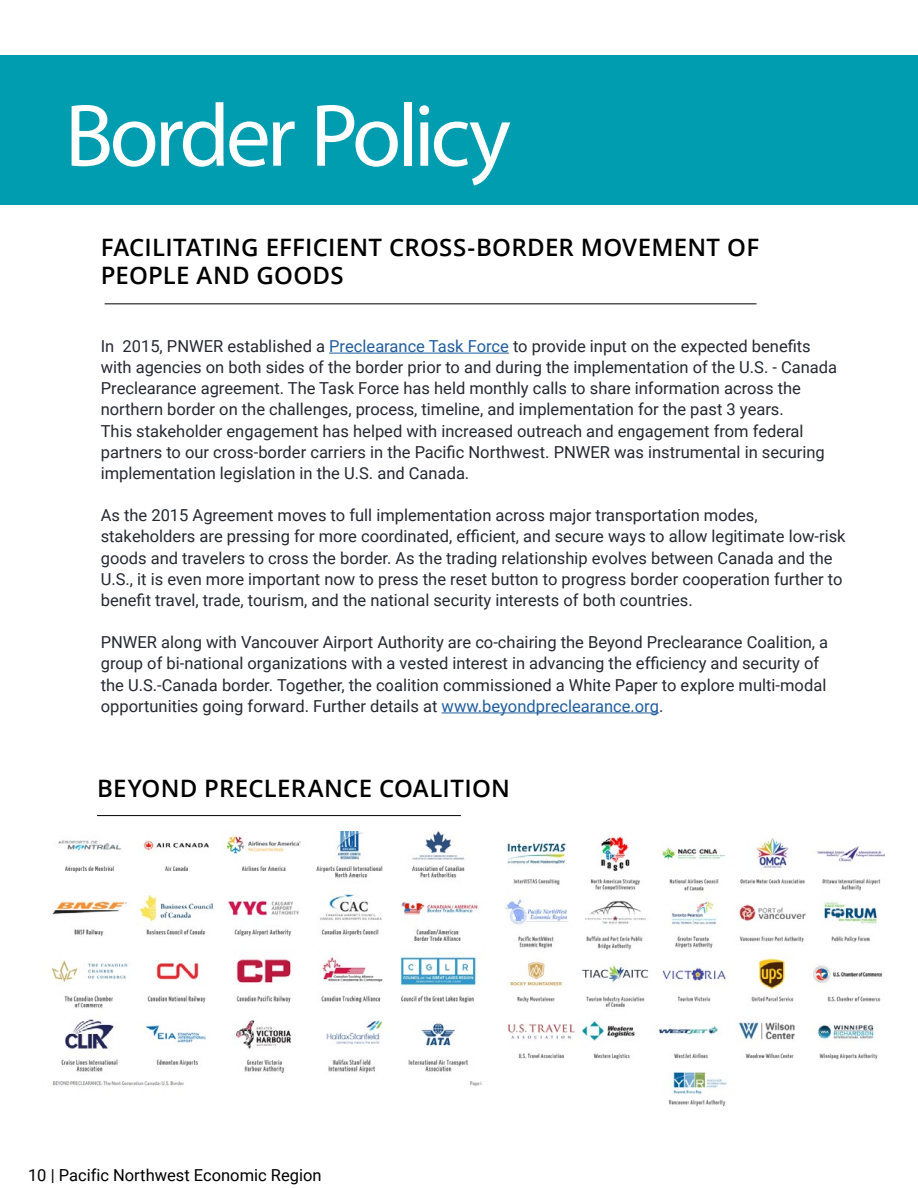
<style>
.page{position:relative;width:918px;height:1188px;background:#fff}
.page>*{position:absolute;margin:0;border:0;box-sizing:border-box;transform-origin:0 0}
.t1{font:89.4px "Myriad Pro";letter-spacing:-.045em;color:#fff}
.t2{font:600 24px/28.5px "Open Sans";letter-spacing:.01em;color:#000}
.t3{font:16.5px/21.1px "Roboto";color:#252932}
.t4{font:16.5px "Roboto";color:#000}
.s1{color:#215e9e}
</style>
<div class="page">
<div style="left:0;top:55px;width:918px;height:149px;background:#009cb0"></div>
<hr style="left:105px;top:304px;width:651px;height:1px;background:#000">
<hr style="left:97px;top:815px;width:364px;height:1px;background:#000">
<hr style="left:329px;top:353px;width:180px;height:1px;background:#215e9e">
<hr style="left:442px;top:713px;width:217px;height:1px;background:#215e9e">
<img style="left:50px;top:831px;width:432px;height:255px">
<img style="left:505px;top:836px;width:380px;height:271px">
<h1 class="t1" style="left:65px;top:81px;width:448px">Border Policy</h1>
<h2 class="t2" style="left:101px;top:232px;width:660px">FACILITATING EFFICIENT CROSS-BORDER MOVEMENT OF<br>PEOPLE AND GOODS</h2>
<p class="t3" style="left:101px;top:335px;width:738px">In 2015, PNWER established a <span class="s1">Preclearance Task Force</span> to provide input on the expected benefits with agencies on both sides of the border prior to and during the implementation of the U.S. - Canada Preclearance agreement. The Task Force has held monthly calls to share information across the northern border on the challenges, process, timeline, and implementation for the past 3 years.<br>This stakeholder engagement has helped with increased outreach and engagement from federal partners to our cross-border carriers in the Pacific Northwest. PNWER was instrumental in securing implementation legislation in the U.S. and Canada.</p>
<p class="t3" style="left:101px;top:504px;width:746px">As the 2015 Agreement moves to full implementation across major transportation modes, stakeholders are pressing for more coordinated, efficient, and secure ways to allow legitimate low-risk goods and travelers to cross the border. As the trading relationship evolves between Canada and the U.S., it is even more important now to press the reset button to progress border cooperation further to benefit travel, trade, tourism, and the national security interests of both countries.</p>
<p class="t3" style="left:101px;top:631px;width:729px">PNWER along with Vancouver Airport Authority are co-chairing the Beyond Preclearance Coalition, a group of bi-national organizations with a vested interest in advancing the efficiency and security of the U.S.-Canada border. Together, the coalition commissioned a White Paper to explore multi-modal opportunities going forward. Further details at <span class="s1">www.beyondpreclearance.org</span>.</p>
<h2 class="t2" style="left:97px;top:774px;width:414px">BEYOND PRECLERANCE COALITION</h2>
<p class="t4" style="left:28px;top:1163px;width:295px">10 | Pacific Northwest Economic Region</p>
</div>
